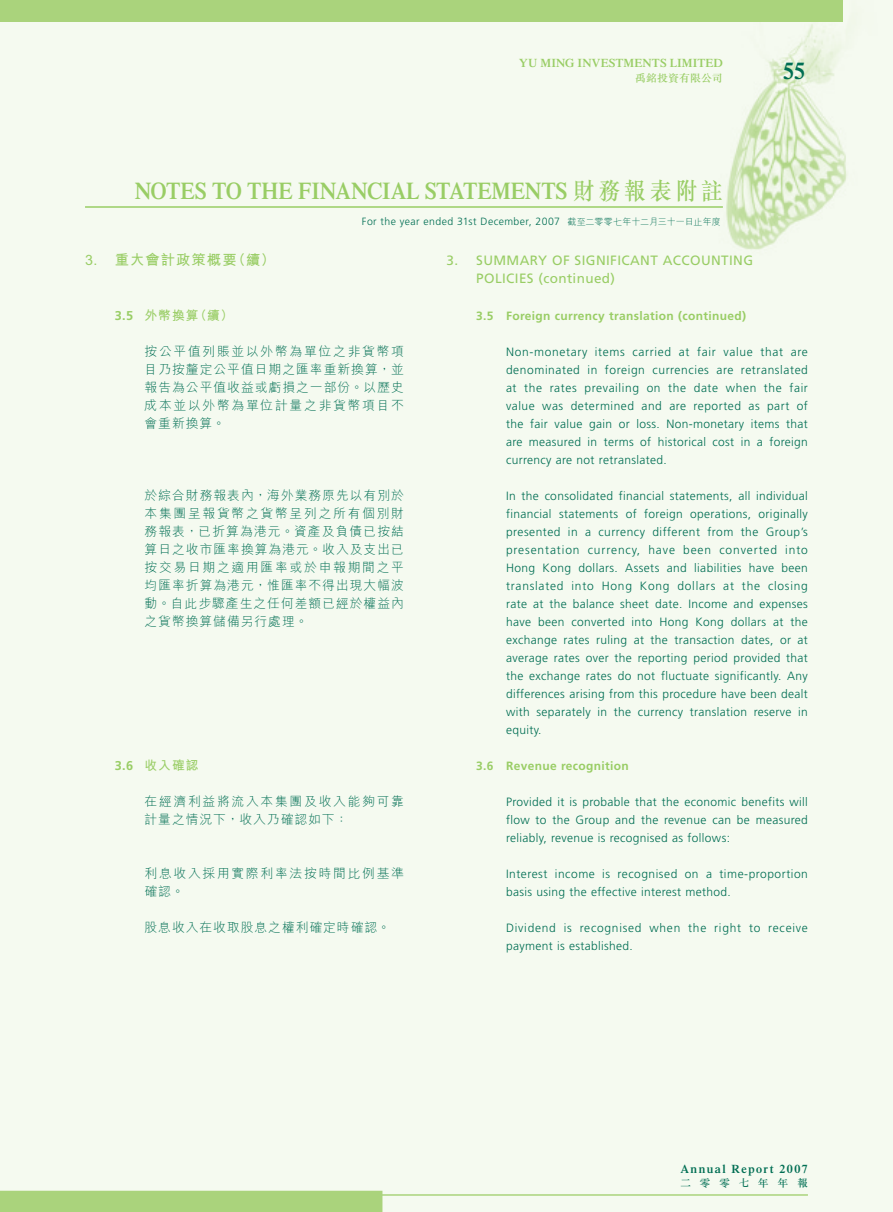
<style>
.page{position:relative;width:893px;height:1212px;background:#f5faf0}
.page>*{position:absolute;margin:0;border:0;box-sizing:border-box;transform-origin:0 0}
.t1{font:600 24px "Times LT Std";letter-spacing:-.01em;color:#99cd65;scale:.9 1}
.t2{font:600 24px "Times LT Std";color:#006e53}
.t3{font:14.25px "M Hei HK Bold B5 pc H";letter-spacing:.08em;color:#99cd65}
.t4{font:13.5px/18px "Frutiger LT Std";letter-spacing:.03em;color:#99cd65}
.t5{font:12.75px/18px "M Hei HK Light B5 pc H";letter-spacing:.08em;color:#006e53;text-align:justify}
.t6{font:12.75px/18px "M Hei HK Light B5 pc H";letter-spacing:.14em;color:#006e53}
.t7{font:12.75px "M Hei HK Bold B5 pc H";letter-spacing:.08em;color:#99cd65}
.t8{font:300 12px/18px "Frutiger LT Std";letter-spacing:.03em;color:#006e53;text-align:justify}
.t9{font:300 12px/18px "Frutiger LT Std";letter-spacing:.06em;color:#006e53}
.t10{font:700 12px "Frutiger LT Std";letter-spacing:.03em;color:#99cd65}
.t11{font:600 12px "Times LT Std";letter-spacing:.01em;color:#99cd65}
.t12{font:600 12px "Times LT Std";letter-spacing:.125em;color:#006e53}
.t13{font:300 10.5px "Frutiger LT Std";letter-spacing:.04em;color:#006e53}
.t14{font:10.5px "M Sung HK Medium B5 pc H";letter-spacing:-.005em;color:#99cd65;scale:1.05 1}
.t15{font:10.5px "M Sung HK Medium B5 pc H";letter-spacing:.86em;color:#006e53}
.s1{font-family:"M Sung HK Medium B5 pc H";font-weight:400}
.s2{font-family:"M Hei HK Light B5 pc H";font-weight:400;font-size:9px}
.s3{font-family:"Frutiger LT Std";font-weight:700}
</style>
<div class="page">
<hr style="left:85px;top:206px;width:638px;height:2px;background:#99cd65">
<hr style="left:85px;top:1194px;width:723px;height:2px;background:#aad37c">
<div style="left:0;top:0;width:843px;height:21px;background:#aad37c"></div>
<div style="left:0;top:1191px;width:382px;height:21px;background:#aad37c"></div>
<p class="t11" style="left:519px;top:59px;width:205px">YU MING INVESTMENTS LIMITED</p>
<p class="t14" style="left:635px;top:74px;width:85px">禹銘投資有限公司</p>
<h1 class="t1" style="left:135px;top:182px;width:655px">NOTES TO THE FINANCIAL STATEMENTS <span class="s1">財務報表附註</span></h1>
<p class="t13" style="left:362px;top:215px;width:360px">For the year ended 31st December, 2007 <span class="s2">截至二零零七年十二月三十一日止年度</span></p>
<h1 class="t2" style="left:783px;top:63px;width:24px">55</h1>
<p class="t3" style="left:85px;top:255px;width:192px">3. 重大會計政策概要（續）</p>
<p class="t7" style="left:115px;top:310px;width:120px"><span class="s3">3.5</span> 外幣換算（續）</p>
<p class="t5" style="left:145px;top:343px;width:261px">按公平值列賬並以外幣為單位之非貨幣項目乃按釐定公平值日期之匯率重新換算，並報告為公平值收益或虧損之一部份。以歷史成本並以外幣為單位計量之非貨幣項目不會重新換算。</p>
<p class="t5" style="left:145px;top:487px;width:261px">於綜合財務報表內，海外業務原先以有別於本集團呈報貨幣之貨幣呈列之所有個別財務報表，已折算為港元。資產及負債已按結算日之收市匯率換算為港元。收入及支出已按交易日期之適用匯率或於申報期間之平均匯率折算為港元，惟匯率不得出現大幅波動。自此步驟產生之任何差額已經於權益內之貨幣換算儲備另行處理。</p>
<p class="t7" style="left:115px;top:760px;width:85px"><span class="s3">3.6</span> 收入確認</p>
<p class="t6" style="left:145px;top:793px;width:261px">在經濟利益將流入本集團及收入能夠可靠計量之情況下，收入乃確認如下：</p>
<p class="t6" style="left:145px;top:865px;width:261px">利息收入採用實際利率法按時間比例基準確認。</p>
<p class="t5" style="left:145px;top:919px;width:247px">股息收入在收取股息之權利確定時確認。</p>
<p class="t4" style="left:476px;top:252px;width:278px;text-indent:-30px">3. SUMMARY OF SIGNIFICANT ACCOUNTING<br>POLICIES (continued)</p>
<p class="t10" style="left:476px;top:308px;width:272px">3.5 Foreign currency translation (continued)</p>
<p class="t8" style="left:506px;top:344px;width:303px">Non-monetary items carried at fair value that are denominated in foreign currencies are retranslated at the rates prevailing on the date when the fair value was determined and are reported as part of the fair value gain or loss. Non-monetary items that are measured in terms of historical cost in a foreign currency are not retranslated.</p>
<p class="t8" style="left:506px;top:488px;width:303px">In the consolidated financial statements, all individual financial statements of foreign operations, originally presented in a currency different from the Group’s presentation currency, have been converted into Hong Kong dollars. Assets and liabilities have been translated into Hong Kong dollars at the closing rate at the balance sheet date. Income and expenses have been converted into Hong Kong dollars at the exchange rates ruling at the transaction dates, or at average rates over the reporting period provided that the exchange rates do not fluctuate significantly. Any differences arising from this procedure have been dealt with separately in the currency translation reserve in equity.</p>
<p class="t10" style="left:476px;top:758px;width:154px">3.6 Revenue recognition</p>
<p class="t8" style="left:506px;top:794px;width:303px">Provided it is probable that the economic benefits will flow to the Group and the revenue can be measured reliably, revenue is recognised as follows:</p>
<p class="t8" style="left:506px;top:866px;width:303px">Interest income is recognised on a time-proportion basis using the effective interest method.</p>
<p class="t9" style="left:506px;top:920px;width:303px">Dividend is recognised when the right to receive payment is established.</p>
<p class="t12" style="left:680px;top:1164px;width:129px">Annual Report 2007</p>
<p class="t15" style="left:680px;top:1179px;width:129px">二零零七年年報</p>
</div>
